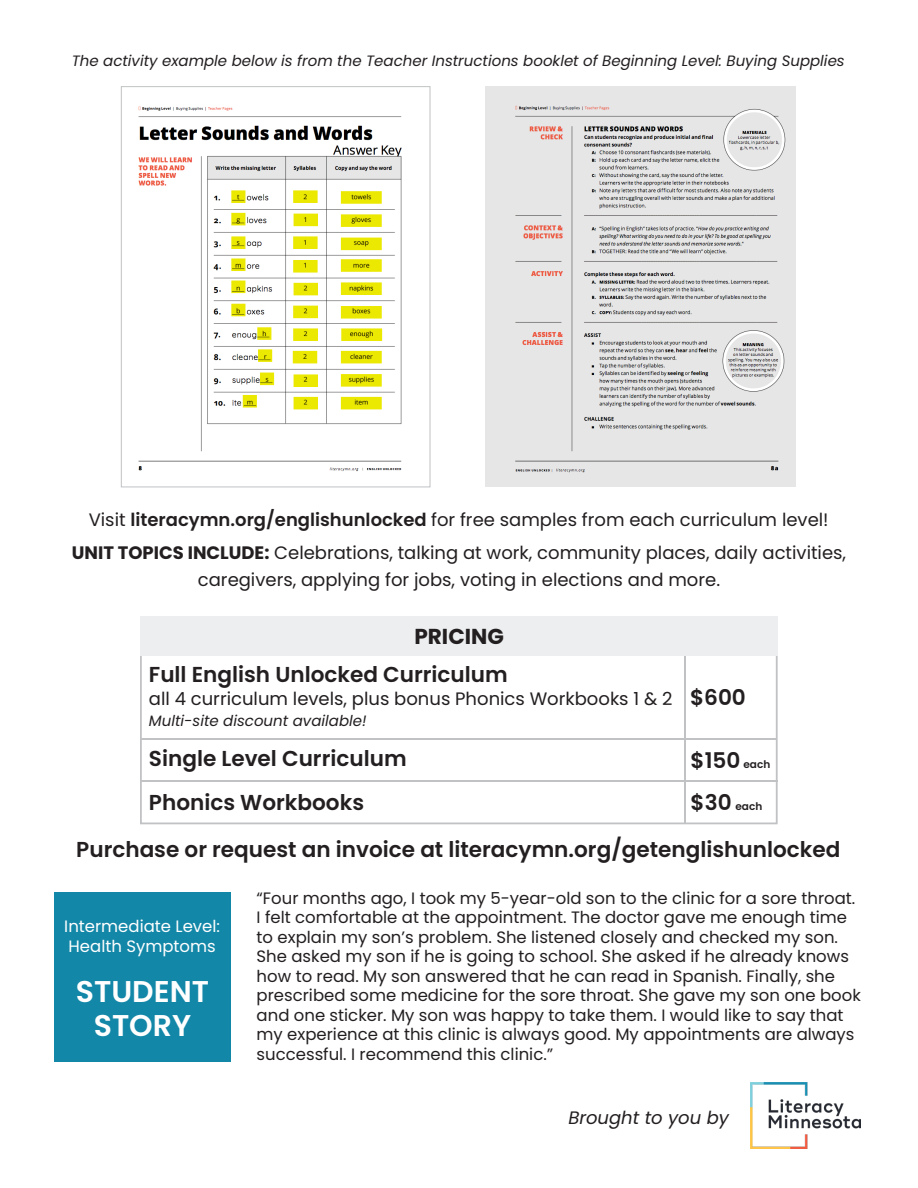
<style>
.page{position:relative;width:918px;height:1188px;background:#fff}
.page>*{position:absolute;margin:0;border:0;box-sizing:border-box;transform-origin:0 0}
.t1{font:600 30px "Poppins";color:#fff}
.t2{font:600 21.6px "Poppins";color:#231f20}
.t3{font:700 21.6px "Poppins";color:#231f20}
.t4{font:18px/27px "Poppins";color:#231f20;text-align:center}
.t5{font:italic 18px "Poppins";color:#231f20}
.t6{font:16.5px/19.5px "Poppins";color:#231f20}
.t7{font:16.5px "Poppins";color:#fff}
.t8{font:italic 15px "Poppins";color:#231f20}
.t9{font:600 10.5px "Poppins";color:#231f20}
.s1{font-weight:600}
.s2{font-weight:700}
</style>
<div class="page">
<hr style="left:684px;top:645px;width:2px;height:179px;background:#c1c2c4">
<img style="left:486px;top:87px;width:309px;height:400px">
<img style="left:138px;top:106px;width:264px;height:366px">
<div style="left:121px;top:86px;width:309px;height:401px;border:1px solid #c1c2c4"></div>
<div style="left:140px;top:646px;width:638px;height:178px;border:2px solid #c1c2c4"></div>
<div style="left:140px;top:616px;width:638px;height:40px;background:#eceeef"></div>
<div style="left:54px;top:892px;width:176px;height:170px;background:#1387a8"></div>
<img style="left:751px;top:1083px;width:110px;height:66px">
<hr style="left:141px;top:738px;width:636px;height:2px;background:#c1c2c4">
<hr style="left:141px;top:780px;width:636px;height:2px;background:#c1c2c4">
<p class="t8" style="left:72px;top:53px;width:775px">The activity example below is from the Teacher Instructions booklet of Beginning Level: Buying Supplies</p>
<p class="t4" style="left:89px;top:506px;width:741px">Visit <span class="s1">literacymn.org/englishunlocked</span> for free samples from each curriculum level!</p>
<p class="t4" style="left:72px;top:540px;width:776px"><span class="s2">UNIT TOPICS INCLUDE:</span> Celebrations, talking at work, community places, daily activities, caregivers, applying for jobs, voting in elections and more.</p>
<p class="t3" style="left:414px;top:624px;width:91px">PRICING</p>
<p class="t2" style="left:149px;top:662px;width:360px">Full English Unlocked Curriculum</p>
<p class="t4" style="left:149px;top:685px;width:525px">all 4 curriculum levels, plus bonus Phonics Workbooks 1 &amp; 2</p>
<p class="t8" style="left:149px;top:712px;width:219px">Multi-site discount available!</p>
<p class="t2" style="left:690px;top:685px;width:57px">$600</p>
<p class="t2" style="left:149px;top:746px;width:259px">Single Level Curriculum</p>
<p class="t2" style="left:691px;top:748px;width:51px">$150</p>
<p class="t9" style="left:744px;top:759px;width:28px">each</p>
<p class="t9" style="left:736px;top:800px;width:28px">each</p>
<p class="t2" style="left:76px;top:837px;width:766px">Purchase or request an invoice at literacymn.org/getenglishunlocked</p>
<p class="t2" style="left:149px;top:790px;width:217px">Phonics Workbooks</p>
<p class="t2" style="left:691px;top:790px;width:43px">$30</p>
<p class="t7" style="left:64px;top:916px;width:157px">Intermediate Level:</p>
<p class="t7" style="left:69px;top:936px;width:149px">Health Symptoms</p>
<p class="t1" style="left:76px;top:974px;width:135px">STUDENT</p>
<p class="t1" style="left:94px;top:1009px;width:99px">STORY</p>
<p class="t6" style="left:257px;top:888px;width:606px">“Four months ago, I took my 5-year-old son to the clinic for a sore throat.<br>I felt comfortable at the appointment. The doctor gave me enough time to explain my son’s problem. She listened closely and checked my son.<br>She asked my son if he is going to school. She asked if he already knows how to read. My son answered that he can read in Spanish. Finally, she prescribed some medicine for the sore throat. She gave my son one book and one sticker. My son was happy to take them. I would like to say that my experience at this clinic is always good. My appointments are always successful. I recommend this clinic.”</p>
<p class="t5" style="left:568px;top:1107px;width:162px">Brought to you by</p>
</div>
